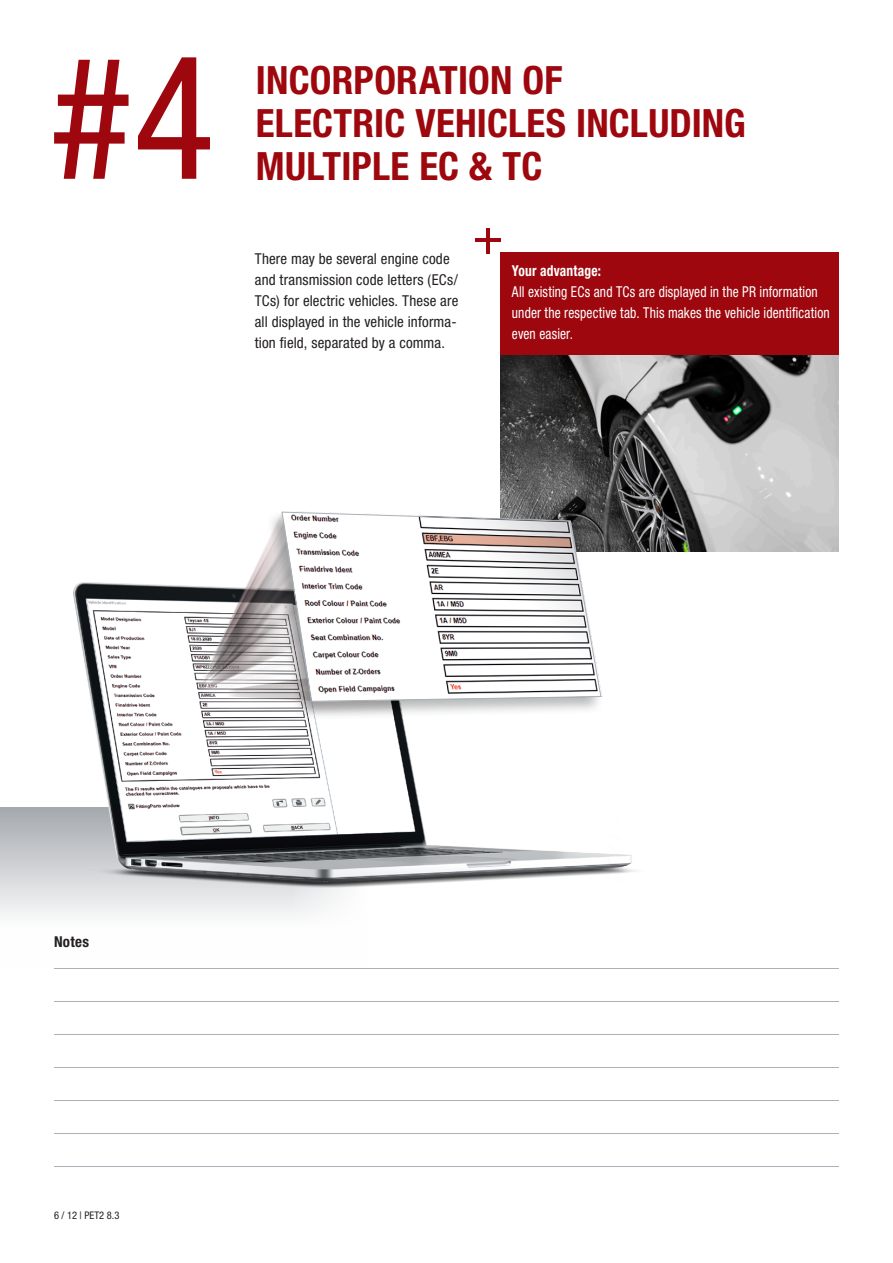
<style>
.page{position:relative;width:893px;height:1263px;background:#fff}
.page>*{position:absolute;margin:0;border:0;box-sizing:border-box;transform-origin:0 0}
.t1{font:condensed 171.45px "Helvetica Neue LT Std";color:#9d070d}
.t2{font:700 condensed 39px/43px "Helvetica Neue LT Std";letter-spacing:.005em;color:#9d070d}
.t3{font:condensed 15px/21px "Helvetica Neue LT Std";letter-spacing:.01em;color:#231f20}
.t4{font:condensed 15px/21px "Helvetica Neue LT Std";letter-spacing:.01em;color:#fff;scale:.9 1}
.t5{font:700 condensed 15px "Helvetica Neue LT Std";letter-spacing:.015em;color:#fff;scale:.9 1}
.t6{font:700 condensed 15px "Helvetica Neue LT Std";letter-spacing:.02em;color:#231f20}
.t7{font:condensed 10.5px "Helvetica Neue LT Std";color:#231f20}
</style>
<div class="page">
<div style="left:0;top:807px;width:415px;height:160px;background:linear-gradient(to bottom,#a9adb2,#fff)"></div>
<div style="left:294px;top:796px;width:152px;height:172px;background:#fff"></div>
<img style="left:500px;top:355px;width:339px;height:196px">
<div style="left:500px;top:252px;width:339px;height:103px;background:#9d070d"></div>
<hr style="left:475px;top:238px;width:25px;height:3px;background:#9d070d">
<img style="left:45px;top:484px;width:651px;height:433px">
<hr style="left:54px;top:968px;width:785px;height:1px;background:#aab1b8">
<hr style="left:54px;top:1001px;width:785px;height:1px;background:#aab1b8">
<hr style="left:54px;top:1034px;width:785px;height:1px;background:#aab1b8">
<hr style="left:54px;top:1067px;width:785px;height:1px;background:#aab1b8">
<hr style="left:54px;top:1100px;width:785px;height:1px;background:#aab1b8">
<hr style="left:54px;top:1133px;width:785px;height:1px;background:#aab1b8">
<hr style="left:54px;top:1166px;width:785px;height:1px;background:#aab1b8">
<hr style="left:486px;top:228px;width:4px;height:25px;background:#9d070d">
<svg style="left:281px;top:511px;width:321px;height:191px"></svg>
<h1 class="t1" style="left:50px;top:19px;width:166px">#4</h1>
<h2 class="t2" style="left:256px;top:58px;width:491px">INCORPORATION OF<br>ELECTRIC VEHICLES INCLUDING<br>MULTIPLE EC &amp; TC</h2>
<p class="t3" style="left:255px;top:248px;width:205px">There may be several engine code and transmission code letters (ECs/ TCs) for electric vehicles. These are all displayed in the vehicle informa&shy;tion field, separated by a comma.</p>
<p class="t5" style="left:512px;top:261px;width:101px">Your advantage:</p>
<p class="t4" style="left:512px;top:281px;width:355px">All existing ECs and TCs are displayed in the PR information under the respective tab. This makes the vehicle identification even easier.</p>
<p class="t6" style="left:54px;top:933px;width:37px">Notes</p>
<p class="t7" style="left:54px;top:1209px;width:67px">6 / 12 | PET2 8.3</p>
</div>
